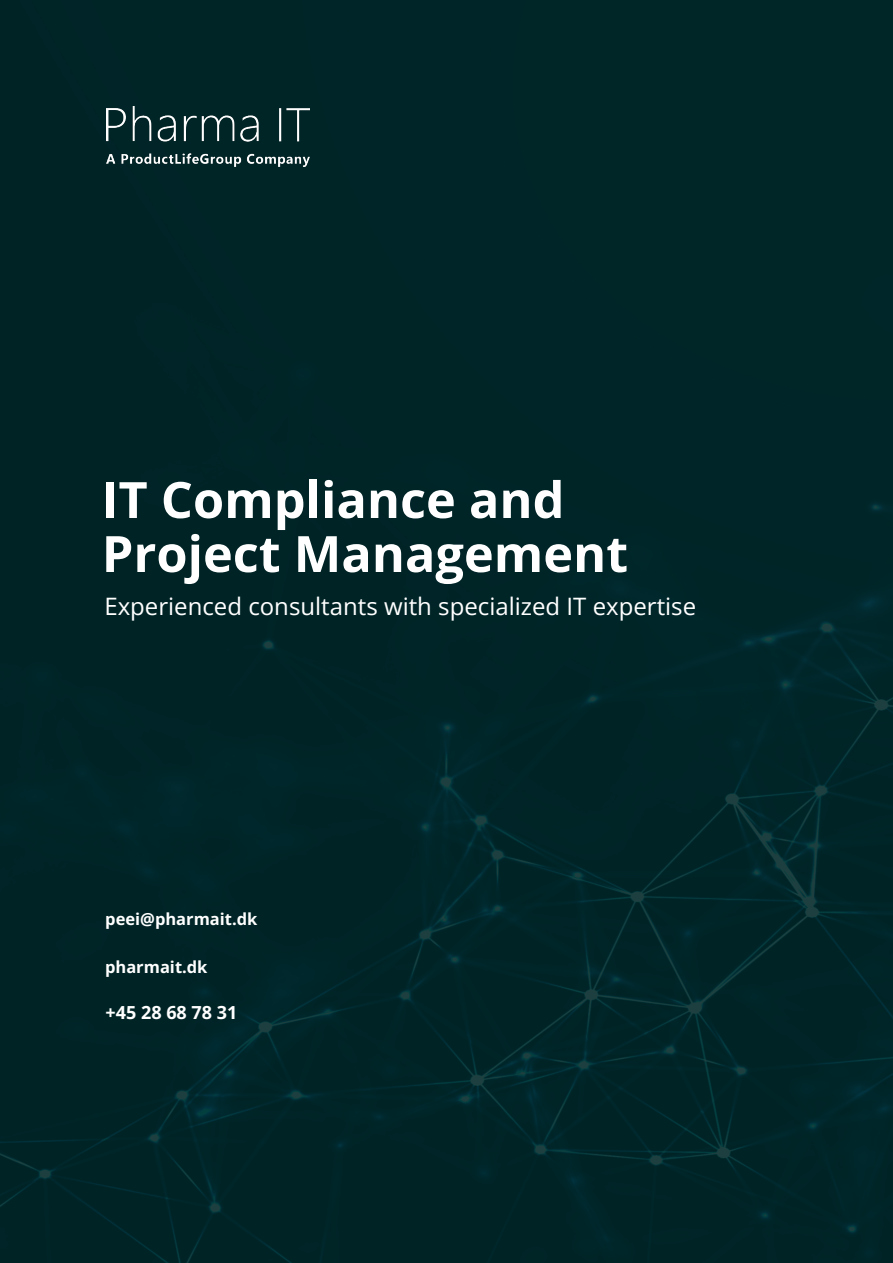
<style>
.page{position:relative;width:893px;height:1263px;background:#002626}
.page>*{position:absolute;margin:0;border:0;box-sizing:border-box;transform-origin:0 0}
.t1{font:700 50.1px/54px "Open Sans";color:#fff}
.t2{font:24px "Open Sans";color:#fff}
.t3{font:700 18px "Open Sans";color:#fff}
.t4{font:700 16.5px "Open Sans";color:#fff}
</style>
<div class="page">
<img style="left:106px;top:106px;width:203px;height:60px">
<h1 class="t1" style="left:102px;top:471px;width:528px">IT Compliance and<br>Project Management</h1>
<p class="t2" style="left:104px;top:589px;width:593px">Experienced consultants with specialized IT expertise</p>
<p class="t4" style="left:105px;top:908px;width:154px">peei@pharmait.dk</p>
<p class="t4" style="left:105px;top:955px;width:104px">pharmait.dk</p>
<p class="t3" style="left:106px;top:1000px;width:133px">+45 28 68 78 31</p>
</div>
